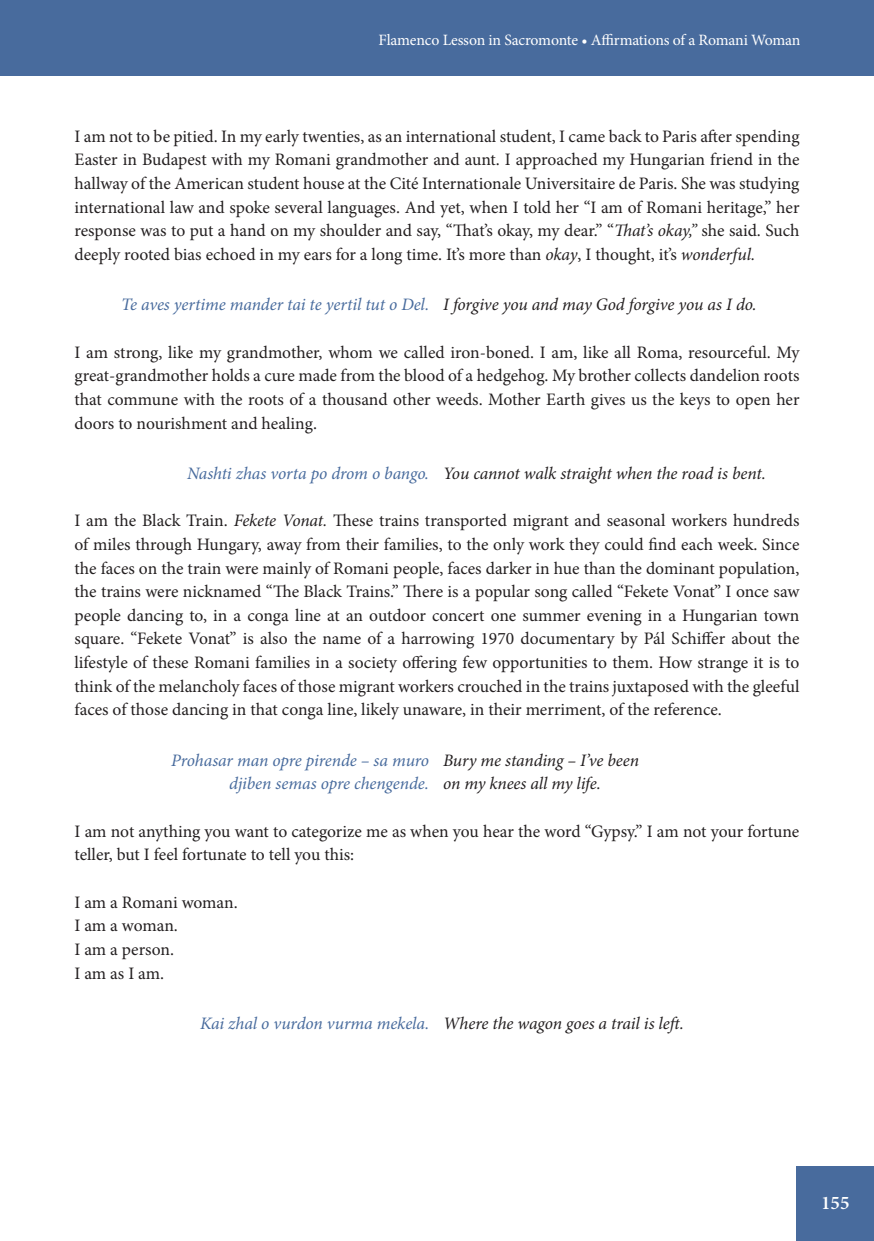
<style>
.page{position:relative;width:874px;height:1241px;background:#fff}
.page>*{position:absolute;margin:0;border:0;box-sizing:border-box;transform-origin:0 0}
.t1{font:600 19.25px "Minion Pro";color:#fff}
.body_text{font:17.5px/23.6px "Minion Pro";letter-spacing:-.005em;color:#231f20;text-align:justify}
.body_text-2{font:italic 17.5px "Minion Pro";letter-spacing:-.01em;color:#231f20}
.body_text-3{font:italic 17.5px "Minion Pro";letter-spacing:-.01em;color:#486b9d}
.t2{font:15.75px "Minion Pro";letter-spacing:-.015em;color:#fff}
.s1{font-style:italic}
</style>
<div class="page">
<div style="left:0;top:0;width:873px;height:75px;background:#486b9d"></div>
<div style="left:796px;top:1166px;width:77px;height:74px;background:#486b9d"></div>
<p class="t2" style="left:378px;top:30px;width:423px">Flamenco Lesson in Sacromonte • Affirmations of a Romani Woman</p>
<p class="body_text" style="left:74px;top:124px;width:726px">I am not to be pitied. In my early twenties, as an international student, I came back to Paris after spending Easter in Budapest with my Romani grandmother and aunt. I approached my Hungarian friend in the hallway of the American student house at the Cité Internationale Universitaire de Paris. She was studying international law and spoke several languages. And yet, when I told her “I am of Romani heritage,” her response was to put a hand on my shoulder and say, “That’s okay, my dear.” “<span class="s1">That’s okay,”</span> she said. Such deeply rooted bias echoed in my ears for a long time. It’s more than <span class="s1">okay</span>, I thought, it’s <span class="s1">wonderful.</span></p>
<p class="body_text-3" style="left:121px;top:293px;width:309px">Te aves yertime mander tai te yertil tut o Del.</p>
<p class="body_text-2" style="left:443px;top:293px;width:315px">I forgive you and may God forgive you as I do.</p>
<p class="body_text" style="left:74px;top:340px;width:726px">I am strong, like my grandmother, whom we called iron-boned. I am, like all Roma, resourceful. My great-grandmother holds a cure made from the blood of a hedgehog. My brother collects dandelion roots that commune with the roots of a thousand other weeds. Mother Earth gives us the keys to open her doors to nourishment and healing.</p>
<p class="body_text-3" style="left:187px;top:461px;width:243px">Nashti zhas vorta po drom o bango.</p>
<p class="body_text-2" style="left:443px;top:461px;width:324px">You cannot walk straight when the road is bent.</p>
<p class="body_text" style="left:74px;top:509px;width:726px">I am the Black Train. <span class="s1">Fekete Vonat.</span> These trains transported migrant and seasonal workers hundreds of miles through Hungary, away from their families, to the only work they could find each week. Since the faces on the train were mainly of Romani people, faces darker in hue than the dominant population, the trains were nicknamed “The Black Trains.” There is a popular song called “Fekete Vonat” I once saw people dancing to, in a conga line at an outdoor concert one summer evening in a Hungarian town square. “Fekete Vonat” is also the name of a harrowing 1970 documentary by Pál Schiffer about the lifestyle of these Romani families in a society offering few opportunities to them. How strange it is to think of the melancholy faces of those migrant workers crouched in the trains juxtaposed with the gleeful faces of those dancing in that conga line, likely unaware, in their merriment, of the reference.</p>
<p class="body_text-3" style="left:171px;top:748px;width:259px">Prohasar man opre pirende – sa muro</p>
<p class="body_text-3" style="left:229px;top:771px;width:201px">djiben semas opre chengende.</p>
<p class="body_text-2" style="left:443px;top:748px;width:197px">Bury me standing – I’ve been</p>
<p class="body_text-2" style="left:443px;top:771px;width:159px">on my knees all my life.</p>
<p class="body_text" style="left:74px;top:819px;width:726px">I am not anything you want to categorize me as when you hear the word “Gypsy.” I am not your fortune teller, but I feel fortunate to tell you this:</p>
<p class="body_text" style="left:74px;top:890px;width:165px">I am a Romani woman.</p>
<p class="body_text" style="left:74px;top:913px;width:105px">I am a woman.</p>
<p class="body_text" style="left:74px;top:937px;width:101px">I am a person.</p>
<p class="body_text" style="left:74px;top:961px;width:91px">I am as I am.</p>
<p class="body_text-3" style="left:200px;top:1011px;width:230px">Kai zhal o vurdon vurma mekela.</p>
<p class="body_text-2" style="left:443px;top:1011px;width:242px">Where the wagon goes a trail is left.</p>
<p class="t1" style="left:820px;top:1189px;width:30px">155</p>
</div>
